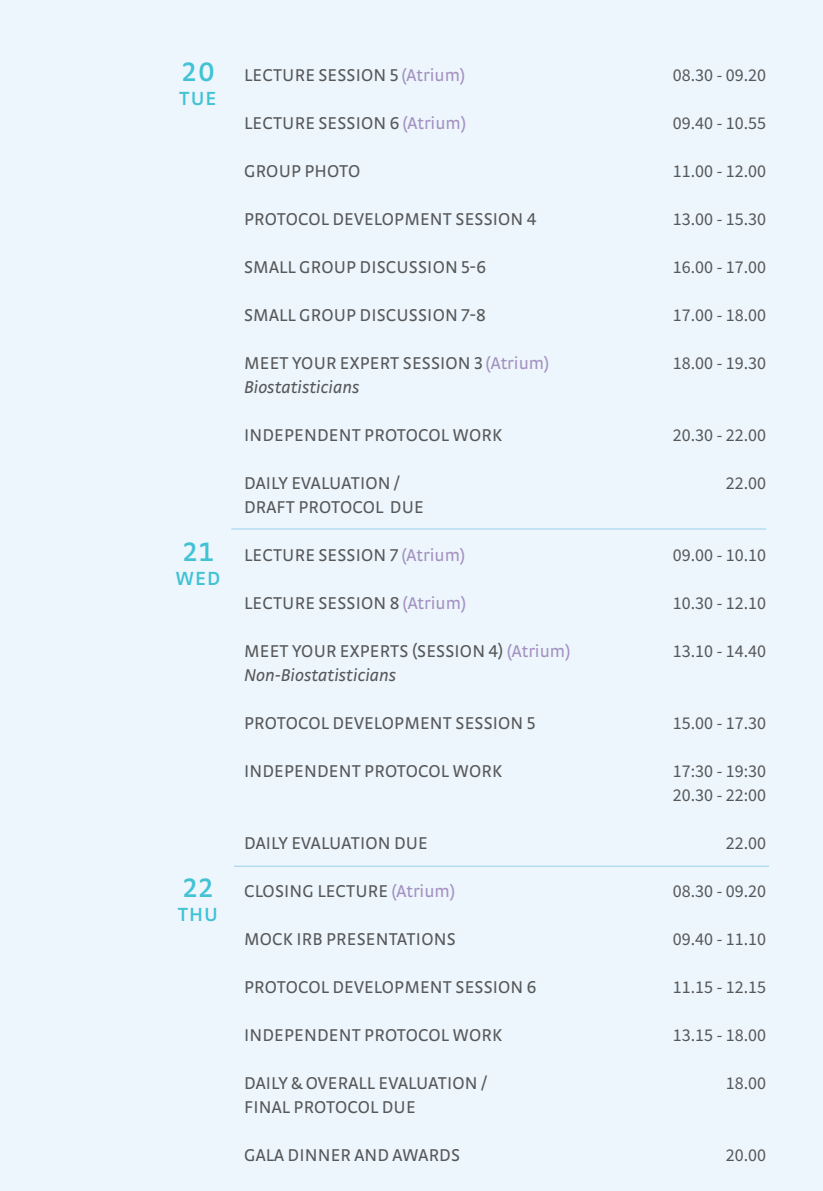
<style>
.page{position:relative;width:823px;height:1191px;background:#fff}
.page>*{position:absolute;margin:0;border:0;box-sizing:border-box;transform-origin:0 0}
.t1{font:600 28px "Strada OT";color:#41c2d5}
.t2{font:600 20px "Strada OT";letter-spacing:.05em;color:#41c2d5}
.t3{font:18px/24px "Strada OT";letter-spacing:.01em;color:#57585a}
.t4{font:18px "Source Sans Pro";color:#57585a}
.t5{font:italic 18px "Strada OT";color:#57585a}
.s1{color:#a490c1}
.s2{font-style:italic}
</style>
<div class="page">
<div style="left:0;top:0;width:822px;height:1191px;background:#ecf6fc"></div>
<hr style="left:231px;top:528px;width:534px;height:1px;background:#47ade2">
<hr style="left:234px;top:865px;width:534px;height:1px;background:#47ade2">
<p class="t1" style="left:181px;top:55px;width:35px">20</p>
<p class="t2" style="left:179px;top:86px;width:39px">TUE</p>
<p class="t1" style="left:183px;top:535px;width:32px">21</p>
<p class="t2" style="left:175px;top:566px;width:46px">WED</p>
<p class="t1" style="left:183px;top:871px;width:32px">22</p>
<p class="t2" style="left:178px;top:902px;width:42px">THU</p>
<p class="t3" style="left:244px;top:63px;width:223px">LECTURE SESSION 5 <span class="s1">(Atrium)</span></p>
<p class="t4" style="left:672px;top:63px;width:95px">08.30 - 09.20</p>
<p class="t3" style="left:244px;top:111px;width:224px">LECTURE SESSION 6 <span class="s1">(Atrium)</span></p>
<p class="t4" style="left:672px;top:111px;width:95px">09.40 - 10.55</p>
<p class="t3" style="left:244px;top:159px;width:117px">GROUP PHOTO</p>
<p class="t4" style="left:672px;top:159px;width:95px">11.00 - 12.00</p>
<p class="t3" style="left:244px;top:207px;width:294px">PROTOCOL DEVELOPMENT SESSION 4</p>
<p class="t4" style="left:672px;top:207px;width:95px">13.00 - 15.30</p>
<p class="t3" style="left:244px;top:255px;width:243px">SMALL GROUP DISCUSSION 5-6</p>
<p class="t4" style="left:672px;top:255px;width:95px">16.00 - 17.00</p>
<p class="t3" style="left:244px;top:303px;width:243px">SMALL GROUP DISCUSSION 7-8</p>
<p class="t4" style="left:672px;top:303px;width:95px">17.00 - 18.00</p>
<p class="t3" style="left:244px;top:351px;width:307px">MEET YOUR EXPERT SESSION 3 <span class="s1">(Atrium)<br></span><span class="s2">Biostatisticians</span></p>
<p class="t4" style="left:672px;top:351px;width:95px">18.00 - 19.30</p>
<p class="t3" style="left:244px;top:423px;width:259px">INDEPENDENT PROTOCOL WORK</p>
<p class="t4" style="left:672px;top:423px;width:95px">20.30 - 22.00</p>
<p class="t3" style="left:244px;top:471px;width:181px">DAILY EVALUATION /<br>DRAFT PROTOCOL DUE</p>
<p class="t4" style="left:725px;top:471px;width:42px">22.00</p>
<p class="t3" style="left:244px;top:543px;width:223px">LECTURE SESSION 7 <span class="s1">(Atrium)</span></p>
<p class="t4" style="left:672px;top:543px;width:95px">09.00 - 10.10</p>
<p class="t3" style="left:244px;top:591px;width:224px">LECTURE SESSION 8 <span class="s1">(Atrium)</span></p>
<p class="t4" style="left:672px;top:591px;width:95px">10.30 - 12.10</p>
<p class="t3" style="left:244px;top:639px;width:328px">MEET YOUR EXPERTS (SESSION 4) <span class="s1">(Atrium)</span></p>
<p class="t5" style="left:244px;top:664px;width:154px">Non-Biostatisticians</p>
<p class="t4" style="left:672px;top:639px;width:95px">13.10 - 14.40</p>
<p class="t3" style="left:244px;top:711px;width:293px">PROTOCOL DEVELOPMENT SESSION 5</p>
<p class="t4" style="left:672px;top:711px;width:95px">15.00 - 17.30</p>
<p class="t3" style="left:244px;top:759px;width:259px">INDEPENDENT PROTOCOL WORK</p>
<p class="t4" style="left:672px;top:759px;width:95px">17:30 - 19:30</p>
<p class="t4" style="left:672px;top:783px;width:95px">20.30 - 22:00</p>
<p class="t3" style="left:244px;top:831px;width:185px">DAILY EVALUATION DUE</p>
<p class="t4" style="left:725px;top:831px;width:42px">22.00</p>
<p class="t3" style="left:244px;top:879px;width:213px">CLOSING LECTURE <span class="s1">(Atrium)</span></p>
<p class="t4" style="left:672px;top:879px;width:95px">08.30 - 09.20</p>
<p class="t3" style="left:244px;top:927px;width:213px">MOCK IRB PRESENTATIONS</p>
<p class="t4" style="left:672px;top:927px;width:95px">09.40 - 11.10</p>
<p class="t3" style="left:244px;top:975px;width:293px">PROTOCOL DEVELOPMENT SESSION 6</p>
<p class="t4" style="left:672px;top:975px;width:95px">11.15 - 12.15</p>
<p class="t3" style="left:244px;top:1023px;width:259px">INDEPENDENT PROTOCOL WORK</p>
<p class="t4" style="left:672px;top:1023px;width:95px">13.15 - 18.00</p>
<p class="t3" style="left:244px;top:1071px;width:244px">DAILY &amp; OVERALL EVALUATION /<br>FINAL PROTOCOL DUE</p>
<p class="t4" style="left:725px;top:1071px;width:42px">18.00</p>
<p class="t3" style="left:244px;top:1143px;width:217px">GALA DINNER AND AWARDS</p>
<p class="t4" style="left:725px;top:1143px;width:42px">20.00</p>
</div>
